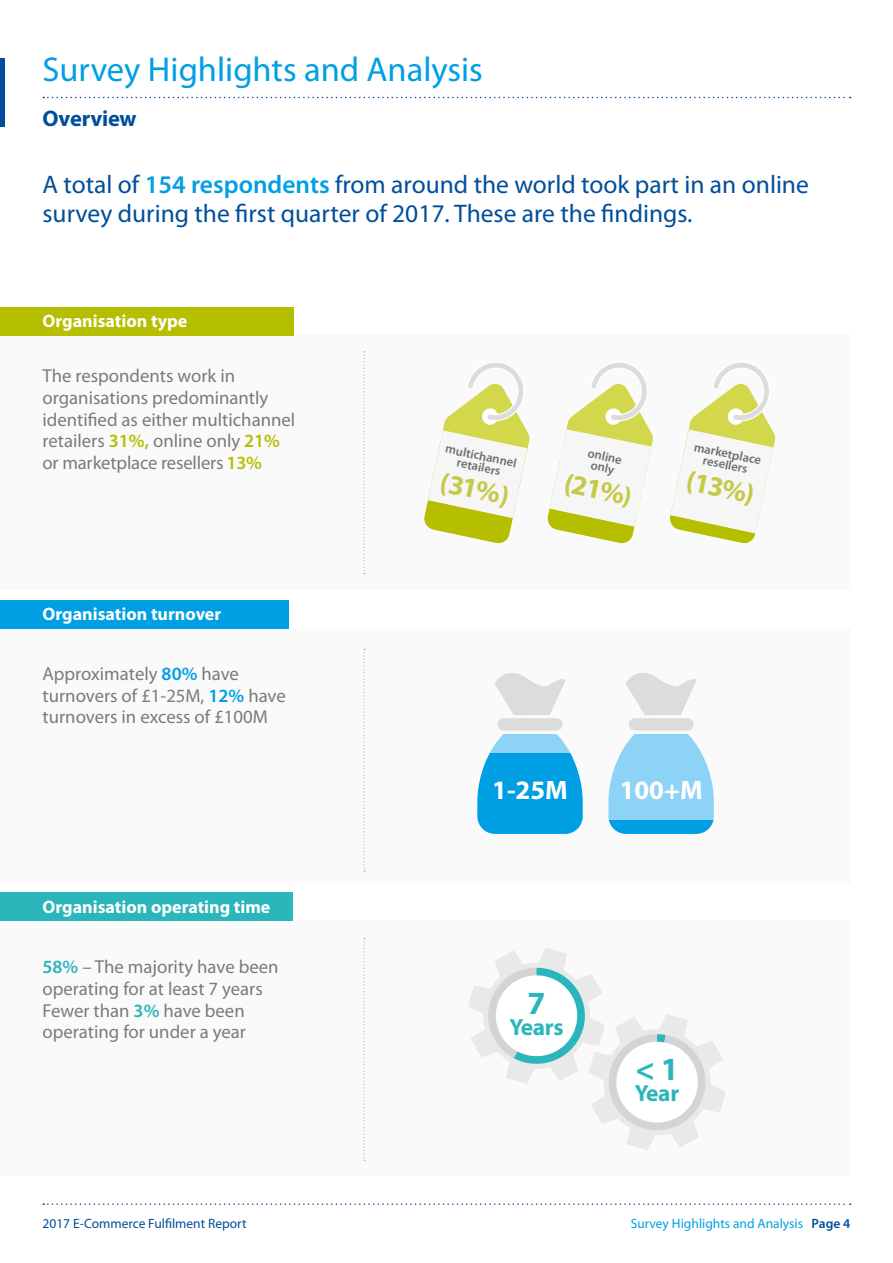
<style>
.page{position:relative;width:893px;height:1263px;background:#fff}
.page>*{position:absolute;margin:0;border:0;box-sizing:border-box;transform-origin:0 0}
.t1{font:34.5px "Myriad Pro";color:#009fe3}
.t2{font:700 32.4px "Myriad Pro";color:#2ab6ba}
.t3{font:700 28.05px "Myriad Pro";color:#c5c946}
.t4{font:700 26.7px "Myriad Pro";color:#fff}
.t5{font:25.5px/28.5px "Myriad Pro";color:#004e9b}
.t6{font:700 23.4px "Myriad Pro";letter-spacing:-.01em;color:#2ab6ba}
.t7{font:700 22.5px "Myriad Pro";letter-spacing:-.01em;color:#004e9b}
.t8{font:18.75px/21.8px "Myriad Pro";color:#7c7b7b}
.t9{font:700 18px "Myriad Pro";color:#fff}
.t10{font:13.5px "Myriad Pro";color:#009fe3}
.t11{font:13.5px "Myriad Pro";color:#004e9b}
.t12{font:600 12.6px/11.2px "Myriad Pro";color:#706f6f;text-align:center}
.s1{font-weight:600;color:#009fe3}
.s2{font-weight:600;color:#b6be00}
.s3{font-weight:600;color:#2ab6ba}
.s4{font-size:26.25px}
.s5{font-weight:600;color:#004e9b}
</style>
<div class="page">
<div style="left:0;top:335px;width:850px;height:255px;background:#fafafa"></div>
<div style="left:0;top:628px;width:850px;height:255px;background:#fafafa"></div>
<div style="left:0;top:921px;width:850px;height:255px;background:#fafafa"></div>
<svg style="left:364px;top:351px;width:1px;height:223px"></svg>
<svg style="left:364px;top:649px;width:1px;height:222px"></svg>
<svg style="left:364px;top:938px;width:1px;height:223px"></svg>
<svg style="left:43px;top:1203px;width:808px;height:2px"></svg>
<svg style="left:43px;top:97px;width:808px;height:1px"></svg>
<hr style="left:0;top:58px;width:4px;height:68px;background:#004e9b">
<div style="left:0;top:600px;width:288px;height:28px;background:#009fe3"></div>
<div style="left:0;top:893px;width:292px;height:28px;background:#2ab6ba"></div>
<div style="left:0;top:307px;width:293px;height:28px;background:#b6be00"></div>
<svg style="left:424px;top:363px;width:106px;height:181px"></svg>
<svg style="left:547px;top:363px;width:106px;height:181px"></svg>
<svg style="left:670px;top:363px;width:105px;height:181px"></svg>
<svg style="left:490px;top:734px;width:80px;height:19px;background:#9dd8f6"></svg>
<svg style="left:477px;top:753px;width:106px;height:81px;background:#11a5e4"></svg>
<svg style="left:494px;top:673px;width:72px;height:42px"></svg>
<div style="left:497px;top:718px;width:66px;height:13px;background:#dcdcdc;border-radius:6px"></div>
<svg style="left:608px;top:734px;width:106px;height:86px;background:#9bd8f6"></svg>
<div style="left:608px;top:820px;width:106px;height:14px;background:#009fe3"></div>
<svg style="left:626px;top:673px;width:71px;height:42px"></svg>
<div style="left:629px;top:718px;width:65px;height:13px;background:#dcdcdc;border-radius:6px"></div>
<svg style="left:468px;top:948px;width:257px;height:202px"></svg>
<h1 class="t1" style="left:43px;top:48px;width:442px">Survey Highlights and Analysis</h1>
<p class="t7" style="left:43px;top:104px;width:96px">Overview</p>
<h3 class="t5" style="left:43px;top:170px;width:768px">A total of <span class="s1">154 respondents</span> from around the world took part in an online survey during the first quarter of 2017. These are the findings.</h3>
<p class="t9" style="left:43px;top:309px;width:146px">Organisation type</p>
<p class="t8" style="left:43px;top:365px;width:254px">The respondents work in organisations predominantly identified as either multichannel retailers <span class="s2">31%,</span> online only <span class="s2">21% </span>or marketplace resellers <span class="s2">13%</span></p>
<p class="t9" style="left:43px;top:602px;width:180px">Organisation turnover</p>
<p class="t8" style="left:43px;top:662px;width:245px">Approximately <span class="s1">80%</span> have turnovers of £1-25M, <span class="s1">12%</span> have turnovers in excess of £100M</p>
<p class="t9" style="left:43px;top:895px;width:229px">Organisation operating time</p>
<p class="t8" style="left:43px;top:956px;width:238px"><span class="s3">58%</span> – The majority have been operating for at least 7 years<br>Fewer than <span class="s3">3%</span> have been operating for under a year</p>
<p class="t12" style="left:447px;top:442px;width:74px;rotate:12deg">multichannel retailers</p>
<h3 class="t3" style="left:444px;top:464px;width:71px;rotate:12deg">(31%)</h3>
<p class="t12" style="left:589px;top:447px;width:36px;rotate:12deg">online only</p>
<h3 class="t3" style="left:569px;top:465px;width:70px;rotate:12deg">(21%<span class="s4">)</span></h3>
<p class="t12" style="left:696px;top:441px;width:70px;rotate:12deg">marketplace resellers</p>
<h3 class="t3" style="left:691px;top:462px;width:70px;rotate:12deg">(13%)</h3>
<h3 class="t4" style="left:492px;top:773px;width:77px">1-25M</h3>
<h3 class="t4" style="left:620px;top:773px;width:84px">100+M</h3>
<h2 class="t2" style="left:528px;top:982px;width:19px">7</h2>
<p class="t6" style="left:509px;top:1012px;width:56px">Years</p>
<h2 class="t2" style="left:635px;top:1048px;width:45px">&lt; 1</h2>
<p class="t6" style="left:635px;top:1078px;width:46px">Year</p>
<p class="t11" style="left:43px;top:1215px;width:205px">2017 E-Commerce Fulfilment Report</p>
<p class="t10" style="left:631px;top:1215px;width:221px">Survey Highlights and Analysis <span class="s5">Page 4</span></p>
</div>
